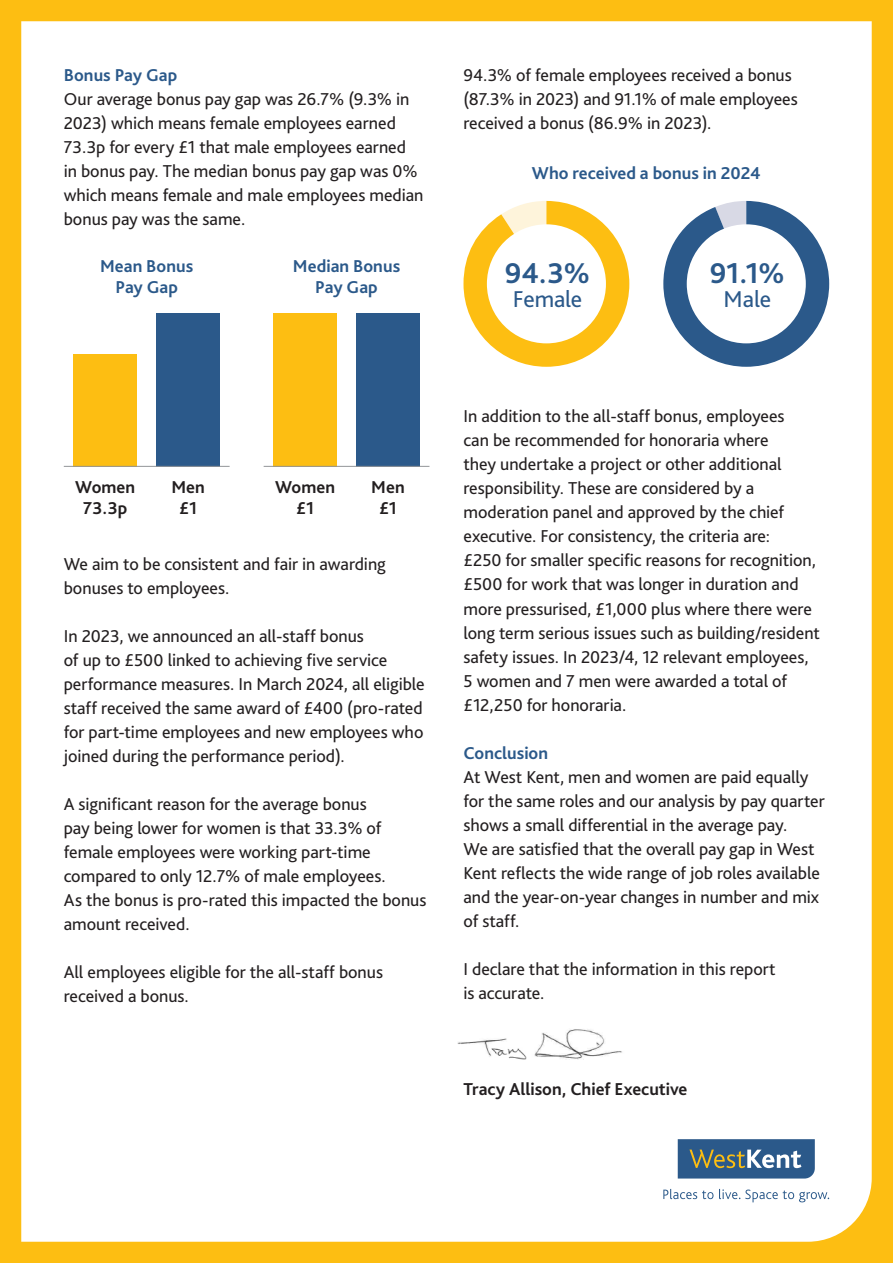
<style>
.page{position:relative;width:893px;height:1263px;background:#fdbe12}
.page>*{position:absolute;margin:0;border:0;box-sizing:border-box;transform-origin:0 0}
.t1{font:700 30px "Bliss Pro";color:#2b598a}
.t2{font:24px "Bliss Pro";letter-spacing:-.005em;color:#2b598a}
.Body_Copy{font:18px/24px "Bliss Pro";letter-spacing:-.005em;color:#231f20}
.Subhead{font:700 18px/21px "Bliss Pro";color:#2b598a;text-align:center}
.Body_Copy-2{font:700 18px "Bliss Pro";color:#231f20}
.Subhead-2{font:700 18px/21px "Bliss Pro";letter-spacing:.005em;color:#231f20;text-align:center}
</style>
<div class="page">
<div style="left:21px;top:21px;width:851px;height:1221px;background:#fff"></div>
<div style="left:73px;top:354px;width:64px;height:112px;background:#fdbe12"></div>
<div style="left:273px;top:313px;width:64px;height:153px;background:#fdbe12"></div>
<div style="left:156px;top:313px;width:64px;height:153px;background:#2b598a"></div>
<div style="left:356px;top:313px;width:64px;height:153px;background:#2b598a"></div>
<hr style="left:64px;top:466px;width:166px;height:1px;background:#939598">
<hr style="left:264px;top:466px;width:165px;height:1px;background:#939598">
<svg style="left:463px;top:201px;width:166px;height:166px"></svg>
<div style="left:487px;top:224px;width:119px;height:119px;background:#fff;border-radius:50%"></div>
<svg style="left:663px;top:201px;width:166px;height:166px;background:#7f9ab8"></svg>
<div style="left:687px;top:224px;width:119px;height:119px;background:#fff;border-radius:50%"></div>
<svg style="left:678px;top:1139px;width:137px;height:39px;background:#4a6e8e"></svg>
<svg style="left:663px;top:1189px;width:50px;height:10px"></svg>
<svg style="left:719px;top:1189px;width:110px;height:13px"></svg>
<img style="left:446px;top:1020px;width:190px;height:55px">
<p class="Subhead" style="left:64px;top:64px;width:115px">Bonus Pay Gap</p>
<p class="Body_Copy" style="left:64px;top:86px;width:361px">Our average bonus pay gap was 26.7% (9.3% in 2023) which means female employees earned 73.3p for every £1 that male employees earned in bonus pay. The median bonus pay gap was 0% which means female and male employees median bonus pay was the same.</p>
<p class="Subhead" style="left:100px;top:255px;width:95px">Mean Bonus<br>Pay Gap</p>
<p class="Subhead" style="left:293px;top:255px;width:109px">Median Bonus<br>Pay Gap</p>
<p class="Body_Copy" style="left:463px;top:62px;width:336px">94.3% of female employees received a bonus (87.3% in 2023) and 91.1% of male employees received a bonus (86.9% in 2023).</p>
<p class="Subhead" style="left:532px;top:162px;width:230px">Who received a bonus in 2024</p>
<p class="t1" style="left:505px;top:255px;width:87px">94.3%</p>
<p class="t2" style="left:513px;top:284px;width:71px">Female</p>
<p class="t1" style="left:710px;top:255px;width:77px">91.1%</p>
<p class="t2" style="left:724px;top:284px;width:49px">Male</p>
<p class="Subhead-2" style="left:75px;top:476px;width:62px">Women<br>73.3p</p>
<p class="Subhead-2" style="left:275px;top:476px;width:62px">Women £1</p>
<p class="Subhead-2" style="left:171px;top:476px;width:35px">Men £1</p>
<p class="Subhead-2" style="left:371px;top:476px;width:35px">Men £1</p>
<p class="Body_Copy" style="left:64px;top:551px;width:324px">We aim to be consistent and fair in awarding bonuses to employees.</p>
<p class="Body_Copy" style="left:64px;top:623px;width:362px">In 2023, we announced an all-staff bonus<br>of up to £500 linked to achieving five service performance measures. In March 2024, all eligible staff received the same award of £400 (pro-rated for part-time employees and new employees who joined during the performance period).</p>
<p class="Body_Copy" style="left:64px;top:791px;width:364px">A significant reason for the average bonus<br>pay being lower for women is that 33.3% of female employees were working part-time compared to only 12.7% of male employees.<br>As the bonus is pro-rated this impacted the bonus amount received.</p>
<p class="Body_Copy" style="left:64px;top:959px;width:321px">All employees eligible for the all-staff bonus received a bonus.</p>
<p class="Body_Copy" style="left:463px;top:404px;width:323px">In addition to the all-staff bonus, employees can be recommended for honoraria where they undertake a project or other additional responsibility. These are considered by a moderation panel and approved by the chief executive. For consistency, the criteria are:</p>
<p class="Body_Copy" style="left:463px;top:548px;width:354px">£250 for smaller specific reasons for recognition,</p>
<p class="Body_Copy" style="left:463px;top:572px;width:358px">£500 for work that was longer in duration and more pressurised, £1,000 plus where there were long term serious issues such as building/resident safety issues. In 2023/4, 12 relevant employees, 5 women and 7 men were awarded a total of £12,250 for honoraria.</p>
<p class="Subhead" style="left:463px;top:742px;width:86px">Conclusion</p>
<p class="Body_Copy" style="left:463px;top:764px;width:363px">At West Kent, men and women are paid equally for the same roles and our analysis by pay quarter shows a small differential in the average pay.<br>We are satisfied that the overall pay gap in West Kent reflects the wide range of job roles available and the year-on-year changes in number and mix of staff.</p>
<p class="Body_Copy" style="left:463px;top:956px;width:314px">I declare that the information in this report is accurate.</p>
<p class="Body_Copy-2" style="left:463px;top:1077px;width:225px">Tracy Allison, Chief Executive</p>
</div>
